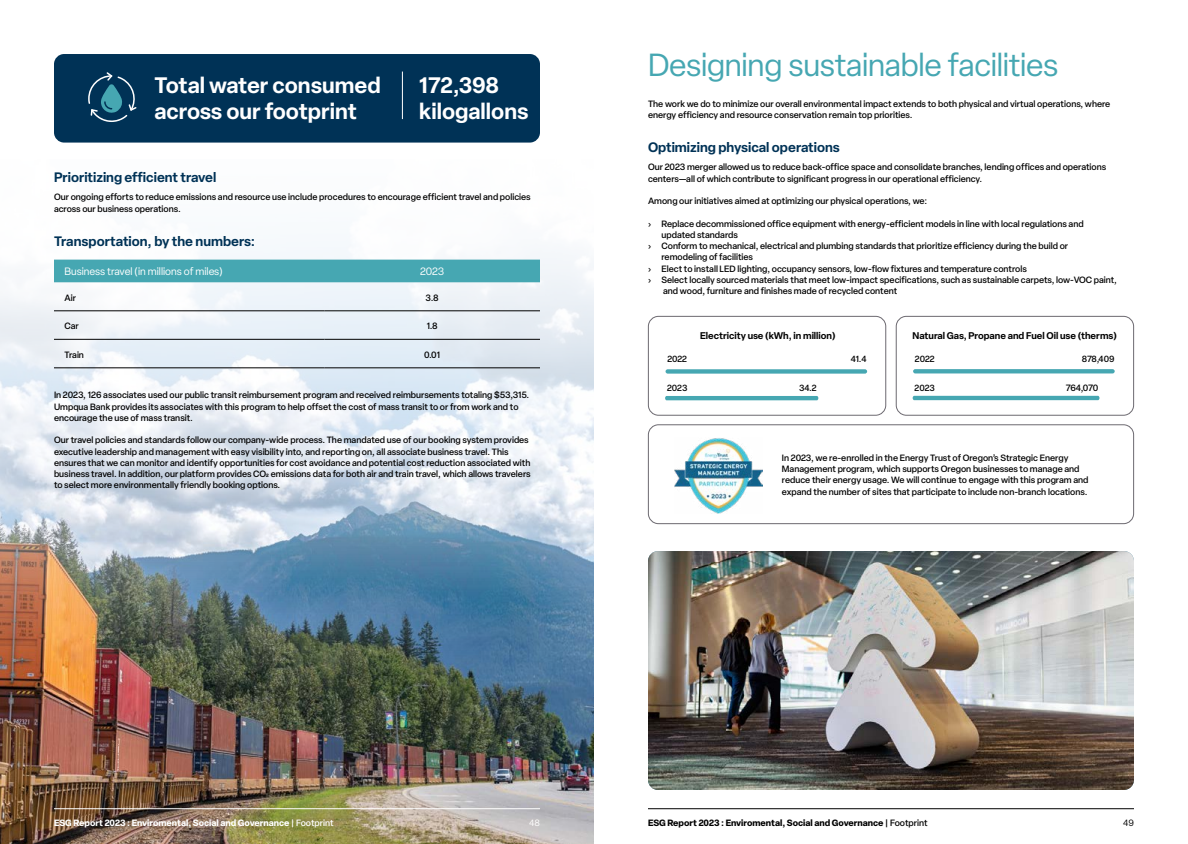
<style>
.page{position:relative;width:1188px;height:844px;background:#fff}
.page>*{position:absolute;margin:0;border:0;box-sizing:border-box;transform-origin:0 0}
.t1{font:31.5px "Elza";letter-spacing:-.01em;color:#46a7b2}
.t2{font:600 22.12px/26.5px "Elza";color:#fff}
.t3{font:600 13.5px "Elza";color:#003256}
.t4{font:10.5px "Elza";color:#fff}
.t5{font:600 9.6px "Elza";color:#000}
.t6{font:500 9px/11.2px "Elza";color:#000}
.t7{font:700 9px "Elza";color:#fff}
.t8{font:700 9px "Elza";color:#000}
.t9{font:9px "Elza";color:#fff}
.t10{font:9px "Elza";color:#000}
.t11{font:500 8.77px "Elza";color:#000}
.s1{font-weight:500}
</style>
<div class="page">
<img style="left:0;top:685px;width:594px;height:159px">
<svg style="left:0;top:54px;width:594px;height:631px"></svg>
<div style="left:54px;top:260px;width:486px;height:22px;background:#46a7b2"></div>
<hr style="left:54px;top:310px;width:270px;height:1px;background:#000">
<hr style="left:324px;top:310px;width:216px;height:1px;background:#000">
<hr style="left:54px;top:339px;width:270px;height:1px;background:#000">
<hr style="left:324px;top:339px;width:216px;height:1px;background:#000">
<hr style="left:54px;top:367px;width:270px;height:1px;background:#000">
<hr style="left:324px;top:367px;width:216px;height:1px;background:#000">
<hr style="left:54px;top:808px;width:486px;height:1px;background:#fff">
<div style="left:54px;top:54px;width:486px;height:89px;background:#003256;border-radius:10px"></div>
<svg style="left:88px;top:72px;width:49px;height:50px"></svg>
<hr style="left:402px;top:72px;width:1px;height:47px;background:#fff">
<div style="left:896px;top:316px;width:238px;height:99px;border:1px solid #6c6970;border-radius:10px"></div>
<div style="left:648px;top:316px;width:238px;height:99px;border:1px solid #6c6970;border-radius:10px"></div>
<img style="left:648px;top:551px;width:486px;height:239px">
<div style="left:666px;top:369px;width:201px;height:5px;background:#46a7b2;border-radius:2px"></div>
<svg style="left:665px;top:396px;width:153px;height:4px"></svg>
<svg style="left:913px;top:369px;width:202px;height:4px"></svg>
<svg style="left:913px;top:396px;width:186px;height:4px"></svg>
<div style="left:648px;top:424px;width:486px;height:100px;border:1px solid #6c6970;border-radius:10px"></div>
<img style="left:674px;top:438px;width:89px;height:75px">
<hr style="left:648px;top:808px;width:486px;height:1px;background:#000">
<h2 class="t2" style="left:154px;top:71px;width:228px">Total water consumed across our footprint</h2>
<h2 class="t2" style="left:419px;top:71px;width:111px">172,398 kilogallons</h2>
<h3 class="t3" style="left:54px;top:168px;width:164px">Prioritizing efficient travel</h3>
<p class="t6" style="left:54px;top:191px;width:478px">Our ongoing efforts to reduce emissions and resource use include procedures to encourage efficient travel and policies across our business operations.</p>
<h3 class="t3" style="left:54px;top:232px;width:203px">Transportation, by the numbers:</h3>
<p class="t4" style="left:64px;top:264px;width:160px">Business travel (in millions of miles)</p>
<p class="t4" style="left:420px;top:264px;width:26px">2023</p>
<p class="t6" style="left:64px;top:292px;width:13px">Air</p>
<p class="t6" style="left:426px;top:292px;width:15px">3.8</p>
<p class="t6" style="left:64px;top:320px;width:16px">Car</p>
<p class="t6" style="left:427px;top:320px;width:12px">1.8</p>
<p class="t6" style="left:64px;top:349px;width:21px">Train</p>
<p class="t6" style="left:424px;top:349px;width:17px">0.01</p>
<p class="t6" style="left:54px;top:389px;width:477px">In 2023, 126 associates used our public transit reimbursement program and received reimbursements totaling $53,315.<br>Umpqua Bank provides its associates with this program to help offset the cost of mass transit to or from work and to encourage the use of mass transit.</p>
<p class="t6" style="left:54px;top:434px;width:478px">Our travel policies and standards follow our company-wide process. The mandated use of our booking system provides executive leadership and management with easy visibility into, and reporting on, all associate business travel. This ensures that we can monitor and identify opportunities for cost avoidance and potential cost reduction associated with business travel. In addition, our platform provides CO2 emissions data for both air and train travel, which allows travelers to select more environmentally friendly booking options.</p>
<h1 class="t1" style="left:648px;top:45px;width:412px">Designing sustainable facilities</h1>
<p class="t6" style="left:648px;top:98px;width:464px">The work we do to minimize our overall environmental impact extends to both physical and virtual operations, where energy efficiency and resource conservation remain top priorities.</p>
<h3 class="t3" style="left:648px;top:138px;width:193px">Optimizing physical operations</h3>
<p class="t6" style="left:648px;top:161px;width:460px">Our 2023 merger allowed us to reduce back-office space and consolidate branches, lending offices and operations centers—all of which contribute to significant progress in our operational efficiency.</p>
<p class="t6" style="left:648px;top:195px;width:281px">Among our initiatives aimed at optimizing our physical operations, we:</p>
<p class="t6" style="left:648px;top:218px;width:437px">› Replace decommissioned office equipment with energy-efficient models in line with local regulations and</p>
<p class="t6" style="left:662px;top:229px;width:78px">updated standards</p>
<p class="t6" style="left:648px;top:240px;width:422px">› Conform to mechanical, electrical and plumbing standards that prioritize efficiency during the build or</p>
<p class="t6" style="left:662px;top:251px;width:93px">remodeling of facilities</p>
<p class="t6" style="left:648px;top:263px;width:380px">› Elect to install LED lighting, occupancy sensors, low-flow fixtures and temperature controls</p>
<p class="t6" style="left:648px;top:274px;width:470px">› Select locally sourced materials that meet low-impact specifications, such as sustainable carpets, low-VOC paint,</p>
<p class="t6" style="left:663px;top:285px;width:236px">and wood, furniture and finishes made of recycled content</p>
<p class="t11" style="left:667px;top:353px;width:21px">2022</p>
<p class="t11" style="left:667px;top:382px;width:22px">2023</p>
<p class="t5" style="left:700px;top:328px;width:137px">Electricity use (kWh, in million)</p>
<p class="t11" style="left:799px;top:382px;width:19px">34.2</p>
<p class="t11" style="left:851px;top:353px;width:17px">41.4</p>
<p class="t5" style="left:913px;top:328px;width:206px">Natural Gas, Propane and Fuel Oil use (therms)</p>
<p class="t11" style="left:915px;top:353px;width:21px">2022</p>
<p class="t11" style="left:915px;top:382px;width:22px">2023</p>
<p class="t11" style="left:1082px;top:353px;width:34px">878,409</p>
<p class="t6" style="left:1066px;top:382px;width:34px">764,070</p>
<p class="t6" style="left:782px;top:452px;width:308px">In 2023, we re-enrolled in the Energy Trust of Oregon’s Strategic Energy Management program, which supports Oregon businesses to manage and reduce their energy usage. We will continue to engage with this program and expand the number of sites that participate to include non-branch locations.</p>
<p class="t7" style="left:54px;top:816px;width:281px">ESG Report 2023 : Enviromental, Social and Governance <span class="s1">| Footprint</span></p>
<p class="t9" style="left:529px;top:816px;width:12px">48</p>
<p class="t8" style="left:648px;top:816px;width:281px">ESG Report 2023 : Enviromental, Social and Governance <span class="s1">| Footprint</span></p>
<p class="t10" style="left:1123px;top:816px;width:12px">49</p>
</div>
